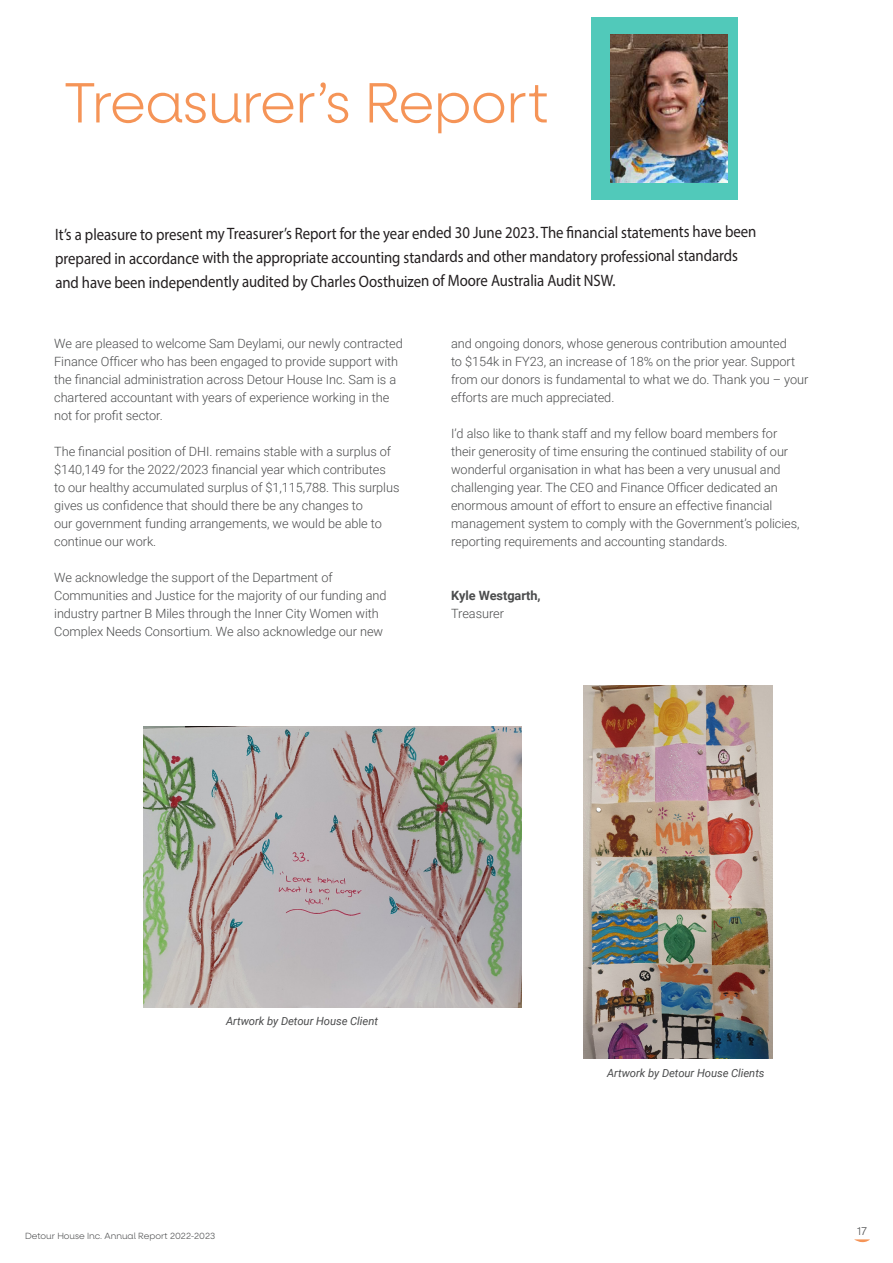
<style>
.page{position:relative;width:893px;height:1263px;background:#fff}
.page>*{position:absolute;margin:0;border:0;box-sizing:border-box;transform-origin:0 0}
.t1{font:300 57px "Neulis Alt";letter-spacing:-.01em;color:#f59457}
.t2{font:16.5px/24.2px "Myriad Pro";letter-spacing:-.01em;color:#231f20;scale:.9 1}
.t3{font:300 12.75px/18px "Roboto";letter-spacing:-.005em;color:#4b4c4d}
.t4{font:700 12.75px "Roboto";letter-spacing:-.005em;color:#4b4c4d}
.t5{font:italic 11.25px "Roboto";letter-spacing:-.005em;color:#4b4c4d}
.t6{font:300 11.25px "Neulis Alt";color:#4b4c4d}
.t7{font:300 9px "Neulis Alt";color:#4b4c4d}
</style>
<div class="page">
<svg style="left:854px;top:1239px;width:16px;height:3px"></svg>
<img style="left:144px;top:727px;width:378px;height:281px">
<div style="left:591px;top:17px;width:147px;height:183px;background:#51c9ba"></div>
<img style="left:610px;top:34px;width:118px;height:149px">
<img style="left:584px;top:685px;width:188px;height:374px">
<p class="t1" style="left:64px;top:71px;width:487px">Treasurer’s Report</p>
<p class="t2" style="left:55px;top:221px;width:781px">It’s a pleasure to present my Treasurer’s Report for the year ended 30 June 2023. The financial statements have been prepared in accordance with the appropriate accounting standards and other mandatory professional standards and have been independently audited by Charles Oosthuizen of Moore Australia Audit NSW.</p>
<p class="t3" style="left:54px;top:334px;width:350px">We are pleased to welcome Sam Deylami, our newly contracted Finance Officer who has been engaged to provide support with the financial administration across Detour House Inc. Sam is a chartered accountant with years of experience working in the not for profit sector.</p>
<p class="t3" style="left:54px;top:442px;width:347px">The financial position of DHI. remains stable with a surplus of $140,149 for the 2022/2023 financial year which contributes to our healthy accumulated surplus of $1,115,788. This surplus gives us confidence that should there be any changes to<br>our government funding arrangements, we would be able to continue our work.</p>
<p class="t3" style="left:54px;top:568px;width:334px">We acknowledge the support of the Department of Communities and Justice for the majority of our funding and industry partner B Miles through the Inner City Women with Complex Needs Consortium. We also acknowledge our new</p>
<p class="t3" style="left:451px;top:334px;width:359px">and ongoing donors, whose generous contribution amounted<br>to $154k in FY23, an increase of 18% on the prior year. Support from our donors is fundamental to what we do. Thank you – your efforts are much appreciated.</p>
<p class="t3" style="left:451px;top:424px;width:350px">I’d also like to thank staff and my fellow board members for their generosity of time ensuring the continued stability of our wonderful organisation in what has been a very unusual and challenging year. The CEO and Finance Officer dedicated an enormous amount of effort to ensure an effective financial management system to comply with the Government’s policies, reporting requirements and accounting standards.</p>
<p class="t4" style="left:451px;top:587px;width:91px">Kyle Westgarth,</p>
<p class="t3" style="left:451px;top:604px;width:54px">Treasurer</p>
<p class="t5" style="left:226px;top:1013px;width:153px">Artwork by Detour House Client</p>
<p class="t7" style="left:25px;top:1231px;width:192px">Detour House Inc. Annual Report 2022-2023</p>
<p class="t5" style="left:607px;top:1065px;width:159px">Artwork by Detour House Clients</p>
<p class="t6" style="left:857px;top:1225px;width:11px">17</p>
</div>
